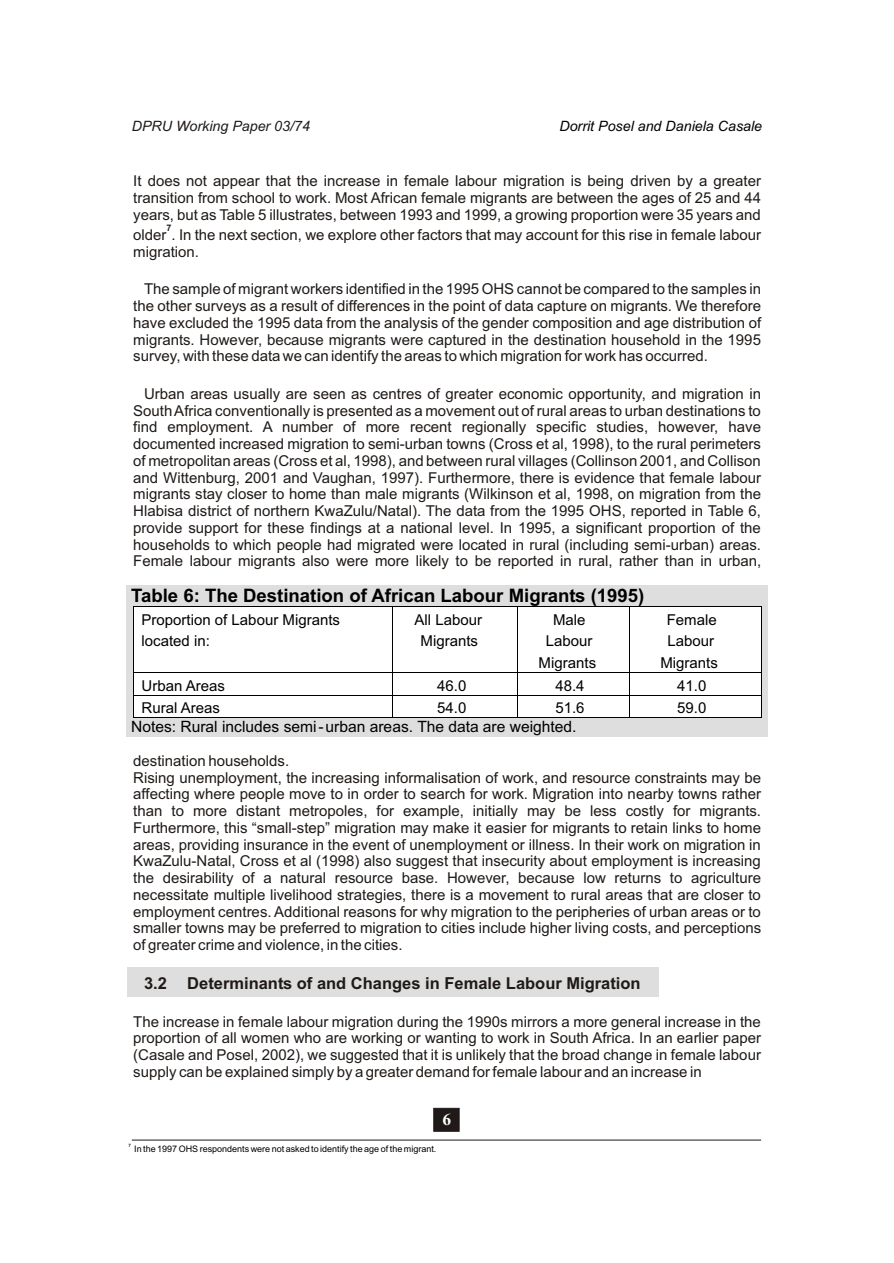
<style>
.page{position:relative;width:894px;height:1263px;background:#fff}
.page>*{position:absolute;margin:0;border:0;box-sizing:border-box;transform-origin:0 0}
.t1{font:700 18.6px "Arial";color:#000}
.t2{font:700 16.8px "Times New Roman";color:#fff;scale:1.04 1}
.t3{font:700 16.5px "Arial";color:#1f1a17}
.t4{font:15.6px "Arial";color:#000}
.t5{font:15px/16.8px "Arial";color:#1f1a17;text-align:justify}
.t6{font:15px/21.8px "Arial";color:#000;text-align:center}
.t7{font:italic 14.25px "Arial";color:#000}
.t8{font:italic 14.25px "Arial";color:#1f1a17}
.t9{font:9px "Arial";color:#000}
.t10{font:700 9px "Arial";color:#1f1a17}
.t11{font:700 4.5px "Arial";color:#1f1a17}
</style>
<div class="page">
<div style="left:128px;top:967px;width:531px;height:30px;background:#dedede"></div>
<div style="left:434px;top:1108px;width:25px;height:23px;background:#1f1a17;border:1px solid #1f1a17"></div>
<div style="left:127px;top:585px;width:641px;height:152px;background:#dedede"></div>
<div style="left:133px;top:607px;width:628px;height:110px;background:#fff"></div>
<hr style="left:133px;top:607px;width:259px;height:1px;background:#000">
<hr style="left:393px;top:607px;width:124px;height:1px;background:#000">
<hr style="left:518px;top:607px;width:111px;height:1px;background:#000">
<hr style="left:630px;top:607px;width:131px;height:1px;background:#000">
<hr style="left:133px;top:607px;width:1px;height:65px;background:#000">
<hr style="left:392px;top:607px;width:1px;height:65px;background:#000">
<hr style="left:517px;top:607px;width:1px;height:65px;background:#000">
<hr style="left:629px;top:607px;width:1px;height:65px;background:#000">
<hr style="left:761px;top:607px;width:1px;height:65px;background:#000">
<hr style="left:133px;top:672px;width:259px;height:1px;background:#000">
<hr style="left:393px;top:672px;width:124px;height:1px;background:#000">
<hr style="left:518px;top:672px;width:111px;height:1px;background:#000">
<hr style="left:630px;top:672px;width:131px;height:1px;background:#000">
<hr style="left:133px;top:695px;width:259px;height:1px;background:#000">
<hr style="left:393px;top:695px;width:124px;height:1px;background:#000">
<hr style="left:518px;top:695px;width:111px;height:1px;background:#000">
<hr style="left:630px;top:695px;width:131px;height:1px;background:#000">
<svg style="left:133px;top:673px;width:1px;height:44px"></svg>
<hr style="left:133px;top:717px;width:259px;height:1px;background:#000">
<svg style="left:392px;top:672px;width:1px;height:46px"></svg>
<hr style="left:393px;top:717px;width:124px;height:1px;background:#000">
<svg style="left:517px;top:672px;width:1px;height:46px"></svg>
<hr style="left:518px;top:717px;width:111px;height:1px;background:#000">
<svg style="left:629px;top:672px;width:1px;height:46px"></svg>
<hr style="left:630px;top:717px;width:131px;height:1px;background:#000">
<svg style="left:761px;top:672px;width:1px;height:46px"></svg>
<hr style="left:132px;top:1140px;width:629px;height:1px;background:#1f1a17">
<p class="t8" style="left:132px;top:121px;width:180px">DPRU Working Paper 03/74</p>
<p class="t7" style="left:559px;top:121px;width:204px">Dorrit Posel and Daniela Casale</p>
<p class="t5" style="left:133px;top:174px;width:629px">It does not appear that the increase in female labour migration is being driven by a greater transition from school to work. Most African female migrants are between the ages of 25 and 44 years, but as Table 5 illustrates, between 1993 and 1999, a growing proportion were 35 years and</p>
<p class="t10" style="left:167px;top:225px;width:7px">7</p>
<p class="t5" style="left:133px;top:228px;width:629px">older . In the next section, we explore other factors that may account for this rise in female labour migration.</p>
<p class="t5" style="left:133px;top:282px;width:629px;text-indent:11px">The sample of migrant workers identified in the 1995 OHS cannot be compared to the samples in the other surveys as a result of differences in the point of data capture on migrants. We therefore have excluded the 1995 data from the analysis of the gender composition and age distribution of migrants. However, because migrants were captured in the destination household in the 1995 survey, with these data we can identify the areas to which migration for work has occurred.</p>
<p class="t5" style="left:133px;top:387px;width:629px;text-indent:11px">Urban areas usually are seen as centres of greater economic opportunity, and migration in South Africa conventionally is presented as a movement out of rural areas to urban destinations to find employment. A number of more recent regionally specific studies, however, have documented increased migration to semi-urban towns (Cross et al, 1998), to the rural perimeters of metropolitan areas (Cross et al, 1998), and between rural villages (Collinson 2001, and Collison and Wittenburg, 2001 and Vaughan, 1997). Furthermore, there is evidence that female labour migrants stay closer to home than male migrants (Wilkinson et al, 1998, on migration from the Hlabisa district of northern KwaZulu/Natal). The data from the 1995 OHS, reported in Table 6, provide support for these findings at a national level. In 1995, a significant proportion of the households to which people had migrated were located in rural (including semi-urban) areas.<br>Female labour migrants also were more likely to be reported in rural, rather than in urban,</p>
<p class="t1" style="left:131px;top:589px;width:515px">Table 6: The Destination of African Labour Migrants (1995)</p>
<p class="t6" style="left:142px;top:610px;width:200px;text-align:left">Proportion of Labour Migrants located in:</p>
<p class="t6" style="left:415px;top:610px;width:69px">All Labour<br>Migrants</p>
<p class="t6" style="left:539px;top:610px;width:59px">Male<br>Labour<br>Migrants</p>
<p class="t6" style="left:660px;top:610px;width:59px">Female<br>Labour<br>Migrants</p>
<p class="t6" style="left:142px;top:676px;width:85px">Urban Areas</p>
<p class="t6" style="left:437px;top:676px;width:31px">46.0</p>
<p class="t6" style="left:555px;top:676px;width:31px">48.4</p>
<p class="t6" style="left:677px;top:676px;width:31px">41.0</p>
<p class="t6" style="left:142px;top:698px;width:80px">Rural Areas</p>
<p class="t6" style="left:437px;top:698px;width:31px">54.0</p>
<p class="t6" style="left:555px;top:698px;width:31px">51.6</p>
<p class="t6" style="left:677px;top:698px;width:31px">59.0</p>
<p class="t4" style="left:131px;top:721px;width:447px">Notes: Rural includes semi-urban areas. The data are weighted.</p>
<p class="t5" style="left:133px;top:754px;width:629px;text-align:left">destination households.<br>Rising unemployment, the increasing informalisation of work, and resource constraints may be affecting where people move to in order to search for work. Migration into nearby towns rather than to more distant metropoles, for example, initially may be less costly for migrants.<br>Furthermore, this “small-step” migration may make it easier for migrants to retain links to home areas, providing insurance in the event of unemployment or illness. In their work on migration in KwaZulu-Natal, Cross et al (1998) also suggest that insecurity about employment is increasing the desirability of a natural resource base. However, because low returns to agriculture necessitate multiple livelihood strategies, there is a movement to rural areas that are closer to employment centres. Additional reasons for why migration to the peripheries of urban areas or to smaller towns may be preferred to migration to cities include higher living costs, and perceptions of greater crime and violence, in the cities.</p>
<p class="t3" style="left:144px;top:977px;width:498px">3.2 Determinants of and Changes in Female Labour Migration</p>
<p class="t5" style="left:133px;top:1014px;width:629px">The increase in female labour migration during the 1990s mirrors a more general increase in the proportion of all women who are working or wanting to work in South Africa. In an earlier paper (Casale and Posel, 2002), we suggested that it is unlikely that the broad change in female labour supply can be explained simply by a greater demand for female labour and an increase in</p>
<p class="t2" style="left:442px;top:1114px;width:10px">6</p>
<p class="t11" style="left:128px;top:1144px;width:4px">7</p>
<p class="t9" style="left:134px;top:1145px;width:304px">In the 1997 OHS respondents were not asked to identify the age of the migrant.</p>
</div>
